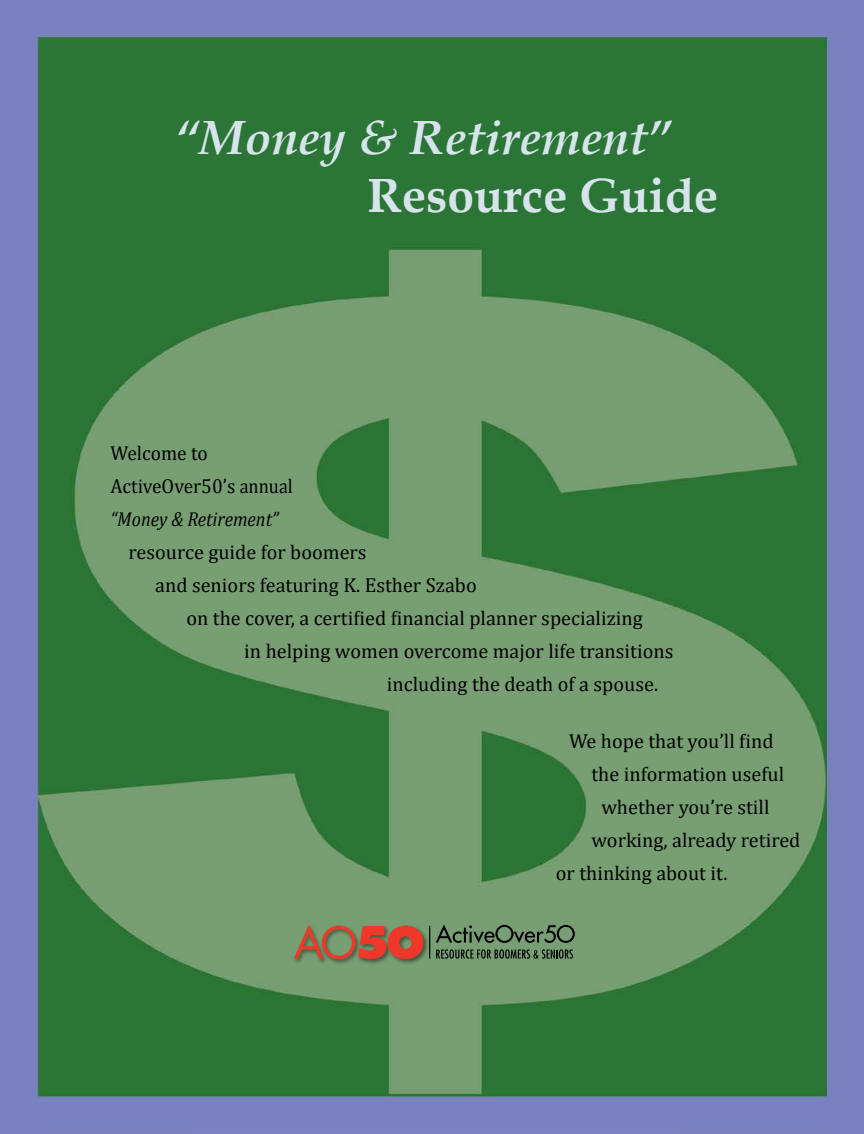
<style>
.page{position:relative;width:864px;height:1134px;background:#fff}
.page>*{position:absolute;margin:0;border:0;box-sizing:border-box;transform-origin:0 0}
.t1{font:italic 700 48px "Book Antiqua";color:#d7e4eb}
.t2{font:700 48px "Book Antiqua";color:#d7e4eb}
.t3{font:20.25px "Cambria";color:#000}
.t4{font:20.25px/33px "Cambria";color:#000;scale:.96 1}
.t5{font:italic 20.25px "Cambria";color:#000;scale:.9 1}
</style>
<div class="page">
<img style="left:0;top:0;width:864px;height:1134px">
<img style="left:290px;top:921px;width:140px;height:45px">
<svg style="left:294px;top:925px;width:129px;height:34px;background:#a96448"></svg>
<img style="left:436px;top:949px;width:143px;height:15px">
<svg style="left:436px;top:949px;width:137px;height:10px"></svg>
<img style="left:434px;top:922px;width:146px;height:27px">
<svg style="left:436px;top:924px;width:139px;height:19px;background:#577453"></svg>
<img style="left:427px;top:924px;width:9px;height:40px">
<hr style="left:429px;top:926px;width:1px;height:33px;background:#000">
<h1 class="t1" style="left:176px;top:110px;width:497px">“Money &amp; Retirement”</h1>
<h1 class="t2" style="left:368px;top:167px;width:352px">Resource Guide</h1>
<p class="t4" style="left:111px;top:436px;width:191px">Welcome to<br>ActiveOver50’s annual</p>
<p class="t5" style="left:111px;top:505px;width:188px">“Money &amp; Retirement”</p>
<p class="t3" style="left:128px;top:540px;width:240px">resource guide for boomers</p>
<p class="t3" style="left:155px;top:573px;width:323px">and seniors featuring K. Esther Szabo</p>
<p class="t3" style="left:186px;top:606px;width:458px">on the cover, a certified financial planner specializing</p>
<p class="t3" style="left:244px;top:639px;width:431px">in helping women overcome major life transitions</p>
<p class="t3" style="left:387px;top:672px;width:273px">including the death of a spouse.</p>
<p class="t3" style="left:569px;top:729px;width:206px">We hope that you’ll find</p>
<p class="t3" style="left:591px;top:762px;width:194px">the information useful</p>
<p class="t3" style="left:601px;top:795px;width:170px">whether you’re still</p>
<p class="t3" style="left:591px;top:828px;width:211px">working, already retired</p>
<p class="t3" style="left:556px;top:861px;width:173px">or thinking about it.</p>
</div>
